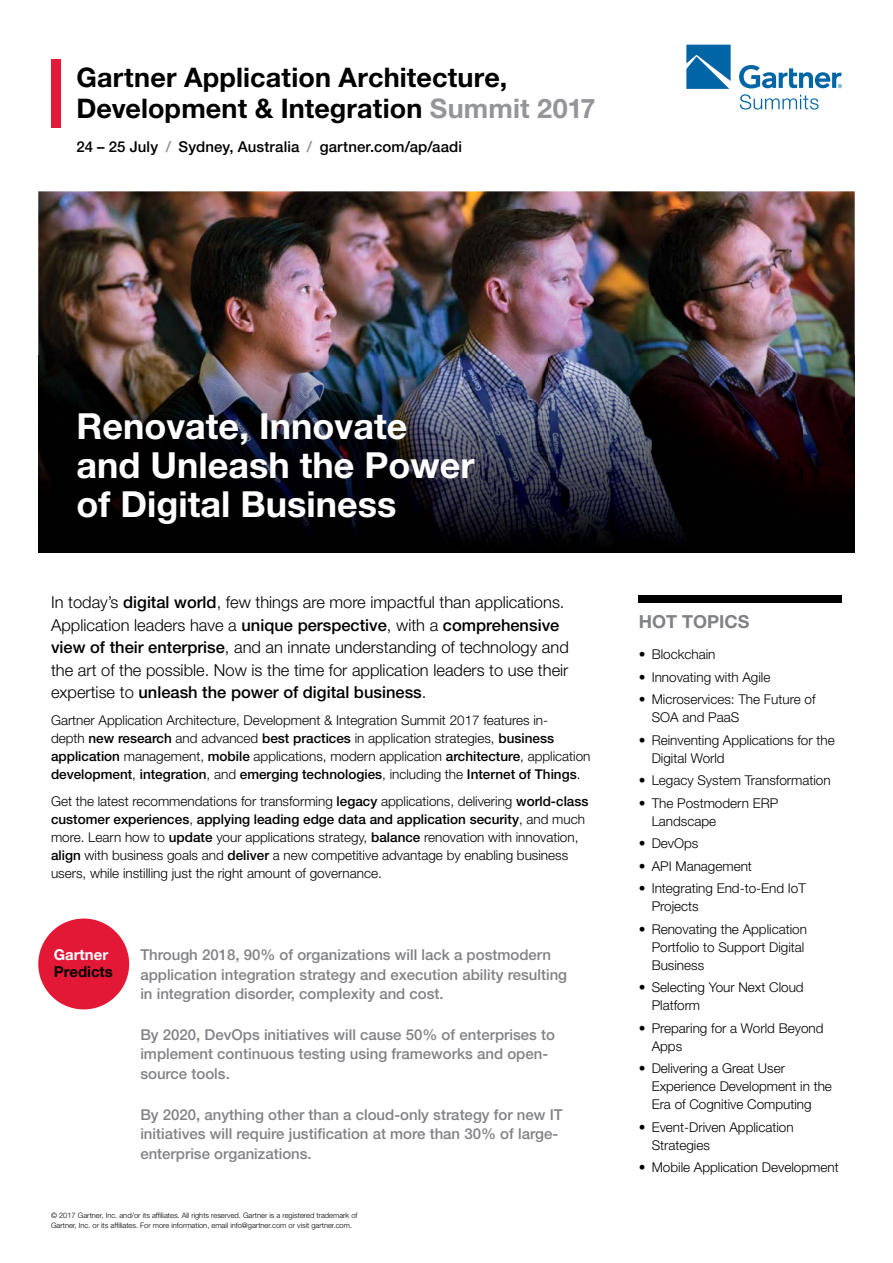
<style>
.page{position:relative;width:893px;height:1263px;background:#fff}
.page>*{position:absolute;margin:0;border:0;box-sizing:border-box;transform-origin:0 0}
.t1{font:700 36px/39px "Helvetica Neue LT";color:#fff}
.t2{font:700 27px/31.5px "Helvetica Neue LT";letter-spacing:.005em;color:#000}
.t3{font:700 18px "Helvetica Neue LT";color:#808285}
.t4{font:300 16.5px/22.5px "Helvetica Neue LT";color:#000}
.t5{font:500 15px/19.5px "Helvetica Neue LT";color:#808285}
.t6{font:500 15px "Helvetica Neue LT";letter-spacing:.005em;color:#000}
.t7{font:700 15px "Helvetica Neue LT";color:#000}
.t8{font:700 15px "Helvetica Neue LT";color:#fff}
.t9{font:300 13.5px/18px "Helvetica Neue LT";color:#000}
.t10{font:300 7.5px/10.5px "Helvetica Neue LT";color:#000}
.s1{color:#939598}
.s2{font-weight:500}
</style>
<div class="page">
<svg style="left:686px;top:45px;width:45px;height:44px;background:#2179af"></svg>
<svg style="left:739px;top:65px;width:103px;height:45px"></svg>
<div style="left:51px;top:60px;width:10px;height:68px;background:#e31837"></div>
<div style="left:639px;top:595px;width:203px;height:8px;background:#000"></div>
<img style="left:38px;top:191px;width:817px;height:164px">
<div style="left:38px;top:918px;width:91px;height:91px;background:#e31837;border-radius:50%"></div>
<img style="left:38px;top:355px;width:817px;height:198px">
<h2 class="t2" style="left:77px;top:61px;width:520px">Gartner Application Architecture,<br>Development &amp; Integration <span class="s1">Summit 2017</span></h2>
<p class="t6" style="left:77px;top:138px;width:387px">24 – 25 July <span class="s1">/</span> Sydney, Australia <span class="s1">/</span> gartner.com/ap/aadi</p>
<h1 class="t1" style="left:77px;top:405px;width:400px">Renovate, Innovate and Unleash the Power of Digital Business</h1>
<p class="t4" style="left:51px;top:591px;width:519px">In today’s <span class="s2">digital world</span>, few things are more impactful than applications.<br>Application leaders have a <span class="s2">unique perspective</span>, with a <span class="s2">comprehensive view of their enterprise</span>, and an innate understanding of technology and the art of the possible. Now is the time for application leaders to use their expertise to <span class="s2">unleash the power of digital business</span>.</p>
<p class="t9" style="left:51px;top:711px;width:541px">Gartner Application Architecture, Development &amp; Integration Summit 2017 features in-<br>depth <span class="s2">new research</span> and advanced <span class="s2">best practices</span> in application strategies, <span class="s2">business application</span> management, <span class="s2">mobile</span> applications, modern application <span class="s2">architecture</span>, application <span class="s2">development</span>, <span class="s2">integration</span>, and <span class="s2">emerging technologies</span>, including the <span class="s2">Internet of Things</span>.</p>
<p class="t9" style="left:51px;top:792px;width:539px">Get the latest recommendations for transforming <span class="s2">legacy</span> applications, delivering <span class="s2">world-class customer experiences</span>, <span class="s2">applying leading edge data and application security</span>, and much more. Learn how to <span class="s2">update</span> your applications strategy, <span class="s2">balance</span> renovation with innovation, <span class="s2">align</span> with business goals and <span class="s2">deliver</span> a new competitive advantage by enabling business users, while instilling just the right amount of governance.</p>
<p class="t8" style="left:54px;top:945px;width:56px">Gartner</p>
<p class="t7" style="left:54px;top:962px;width:61px">Predicts</p>
<p class="t5" style="left:140px;top:945px;width:428px">Through 2018, 90% of organizations will lack a postmodern application integration strategy and execution ability resulting in integration disorder, complexity and cost.</p>
<p class="t5" style="left:140px;top:1024px;width:416px">By 2020, DevOps initiatives will cause 50% of enterprises to implement continuous testing using frameworks and open&shy;source tools.</p>
<p class="t5" style="left:140px;top:1104px;width:424px">By 2020, anything other than a cloud-only strategy for new IT initiatives will require justification at more than 30% of large&shy;enterprise organizations.</p>
<p class="t10" style="left:51px;top:1210px;width:308px">© 2017 Gartner, Inc. and/or its affiliates. All rights reserved. Gartner is a registered trademark of<br>Gartner, Inc. or its affiliates. For more information, email info@gartner.com or visit gartner.com.</p>
<h3 class="t3" style="left:639px;top:611px;width:112px">HOT TOPICS</h3>
<p class="t9" style="left:639px;top:645px;width:78px">• Blockchain</p>
<p class="t9" style="left:639px;top:667px;width:133px">• Innovating with Agile</p>
<p class="t9" style="left:652px;top:690px;width:165px;text-indent:-13px">• Microservices: The Future of<br>SOA and PaaS</p>
<p class="t9" style="left:652px;top:730px;width:185px;text-indent:-13px">• Reinventing Applications for the<br>Digital World</p>
<p class="t9" style="left:639px;top:771px;width:193px">• Legacy System Transformation</p>
<p class="t9" style="left:652px;top:793px;width:128px;text-indent:-13px">• The Postmodern ERP<br>Landscape</p>
<p class="t9" style="left:639px;top:834px;width:61px">• DevOps</p>
<p class="t9" style="left:639px;top:856px;width:115px">• API Management</p>
<p class="t9" style="left:652px;top:879px;width:156px;text-indent:-13px">• Integrating End-to-End IoT<br>Projects</p>
<p class="t9" style="left:652px;top:919px;width:157px;text-indent:-13px">• Renovating the Application<br>Portfolio to Support Digital<br>Business</p>
<p class="t9" style="left:652px;top:978px;width:154px;text-indent:-13px">• Selecting Your Next Cloud<br>Platform</p>
<p class="t9" style="left:652px;top:1018px;width:173px;text-indent:-13px">• Preparing for a World Beyond<br>Apps</p>
<p class="t9" style="left:652px;top:1059px;width:182px;text-indent:-13px">• Delivering a Great User<br>Experience Development in the<br>Era of Cognitive Computing</p>
<p class="t9" style="left:652px;top:1117px;width:144px;text-indent:-13px">• Event-Driven Application<br>Strategies</p>
<p class="t9" style="left:639px;top:1158px;width:201px">• Mobile Application Development</p>
</div>
